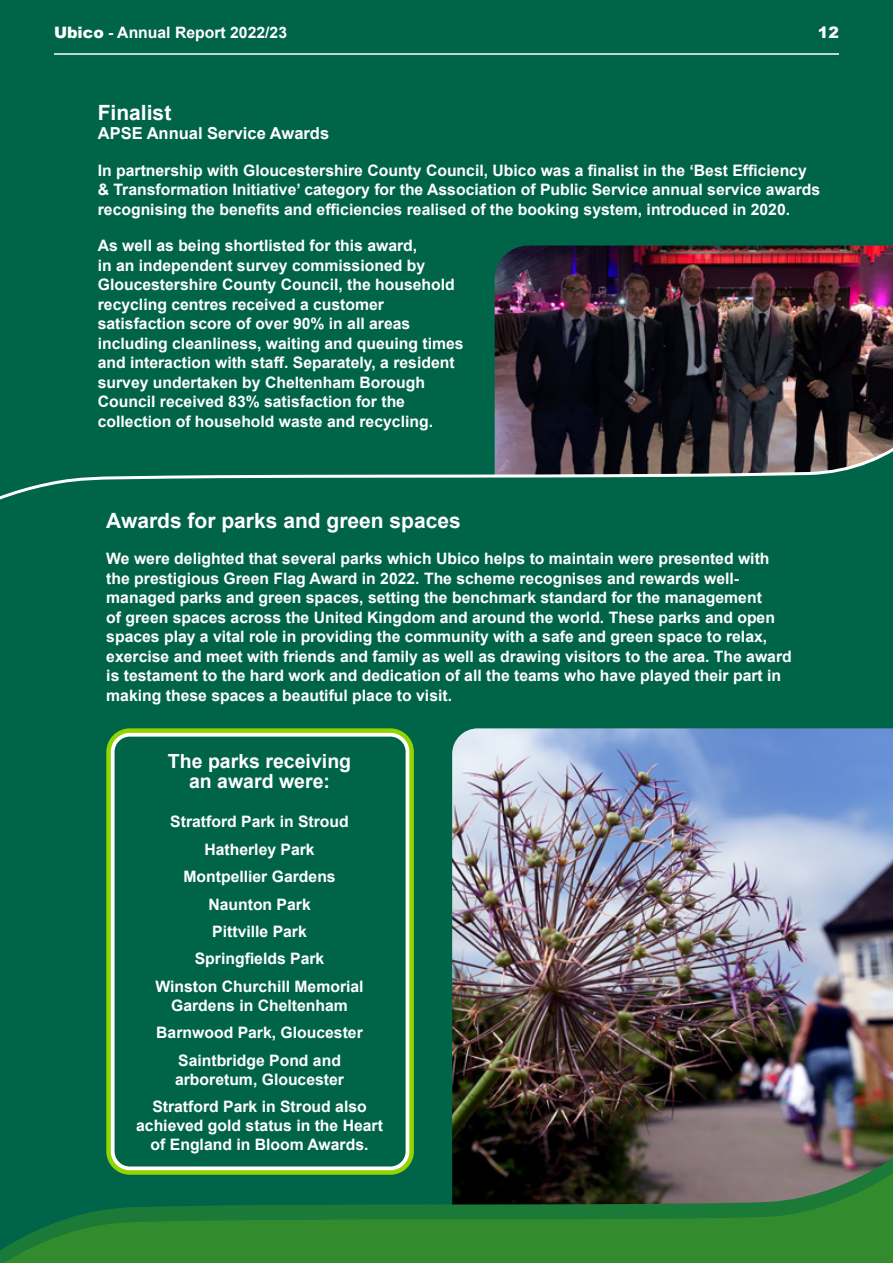
<style>
.page{position:relative;width:893px;height:1263px;background:#006548}
.page>*{position:absolute;margin:0;border:0;box-sizing:border-box;transform-origin:0 0}
.t1{font:700 21px "Arial";color:#fff}
.t2{font:700 19.5px "Arial";color:#fff}
.t3{font:700 16.5px "Arial";color:#fff}
.t4{font:700 15.75px/19.5px "Arial";color:#fff}
.t5{font:900 15.75px "Arial";color:#fff}
.s1{font-weight:900}
</style>
<div class="page">
<div style="left:109px;top:731px;width:303px;height:441px;border:6px solid #fff;border-radius:18px"></div>
<svg style="left:0;top:53px;width:893px;height:447px"></svg>
<img style="left:452px;top:728px;width:441px;height:392px">
<svg style="left:111px;top:1120px;width:782px;height:15px"></svg>
<svg style="left:0;top:1135px;width:893px;height:128px"></svg>
<div style="left:106px;top:728px;width:308px;height:447px;border:4px solid #91d400;border-radius:21px"></div>
<p class="t4" style="left:54px;top:23px;width:235px"><span class="s1">Ubico</span> - Annual Report 2022/23</p>
<p class="t5" style="left:818px;top:21px;width:23px">12</p>
<p class="t1" style="left:98px;top:98px;width:75px">Finalist</p>
<p class="t3" style="left:98px;top:123px;width:233px">APSE Annual Service Awards</p>
<p class="t4" style="left:98px;top:161px;width:724px">In partnership with Gloucestershire County Council, Ubico was a finalist in the ‘Best Efficiency &amp; Transformation Initiative’ category for the Association of Public Service annual service awards recognising the benefits and efficiencies realised of the booking system, introduced in 2020.</p>
<p class="t4" style="left:98px;top:237px;width:367px">As well as being shortlisted for this award,<br>in an independent survey commissioned by Gloucestershire County Council, the household recycling centres received a customer satisfaction score of over 90% in all areas including cleanliness, waiting and queuing times and interaction with staff. Separately, a resident survey undertaken by Cheltenham Borough Council received 83% satisfaction for the collection of household waste and recycling.</p>
<p class="t1" style="left:106px;top:507px;width:356px">Awards for parks and green spaces</p>
<p class="t4" style="left:106px;top:550px;width:687px">We were delighted that several parks which Ubico helps to maintain were presented with the prestigious Green Flag Award in 2022. The scheme recognises and rewards well&shy;managed parks and green spaces, setting the benchmark standard for the management<br>of green spaces across the United Kingdom and around the world. These parks and open spaces play a vital role in providing the community with a safe and green space to relax, exercise and meet with friends and family as well as drawing visitors to the area. The award is testament to the hard work and dedication of all the teams who have played their part in making these spaces a beautiful place to visit.</p>
<p class="t2" style="left:168px;top:748px;width:185px">The parks receiving</p>
<p class="t2" style="left:189px;top:768px;width:142px">an award were:</p>
<p class="t4" style="left:170px;top:813px;width:180px">Stratford Park in Stroud</p>
<p class="t4" style="left:204px;top:840px;width:112px">Hatherley Park</p>
<p class="t4" style="left:183px;top:867px;width:154px">Montpellier Gardens</p>
<p class="t4" style="left:208px;top:895px;width:104px">Naunton Park</p>
<p class="t4" style="left:212px;top:922px;width:96px">Pittville Park</p>
<p class="t4" style="left:195px;top:950px;width:131px">Springfields Park</p>
<p class="t4" style="left:155px;top:977px;width:210px;line-height:18.9px;text-align:center">Winston Churchill Memorial<br>Gardens in Cheltenham</p>
<p class="t4" style="left:156px;top:1023px;width:208px">Barnwood Park, Gloucester</p>
<p class="t4" style="left:175px;top:1051px;width:170px;line-height:18.9px">Saintbridge Pond and arboretum, Gloucester</p>
<p class="t4" style="left:136px;top:1097px;width:248px;line-height:18.9px;text-align:center">Stratford Park in Stroud also achieved gold status in the Heart of England in Bloom Awards.</p>
</div>
